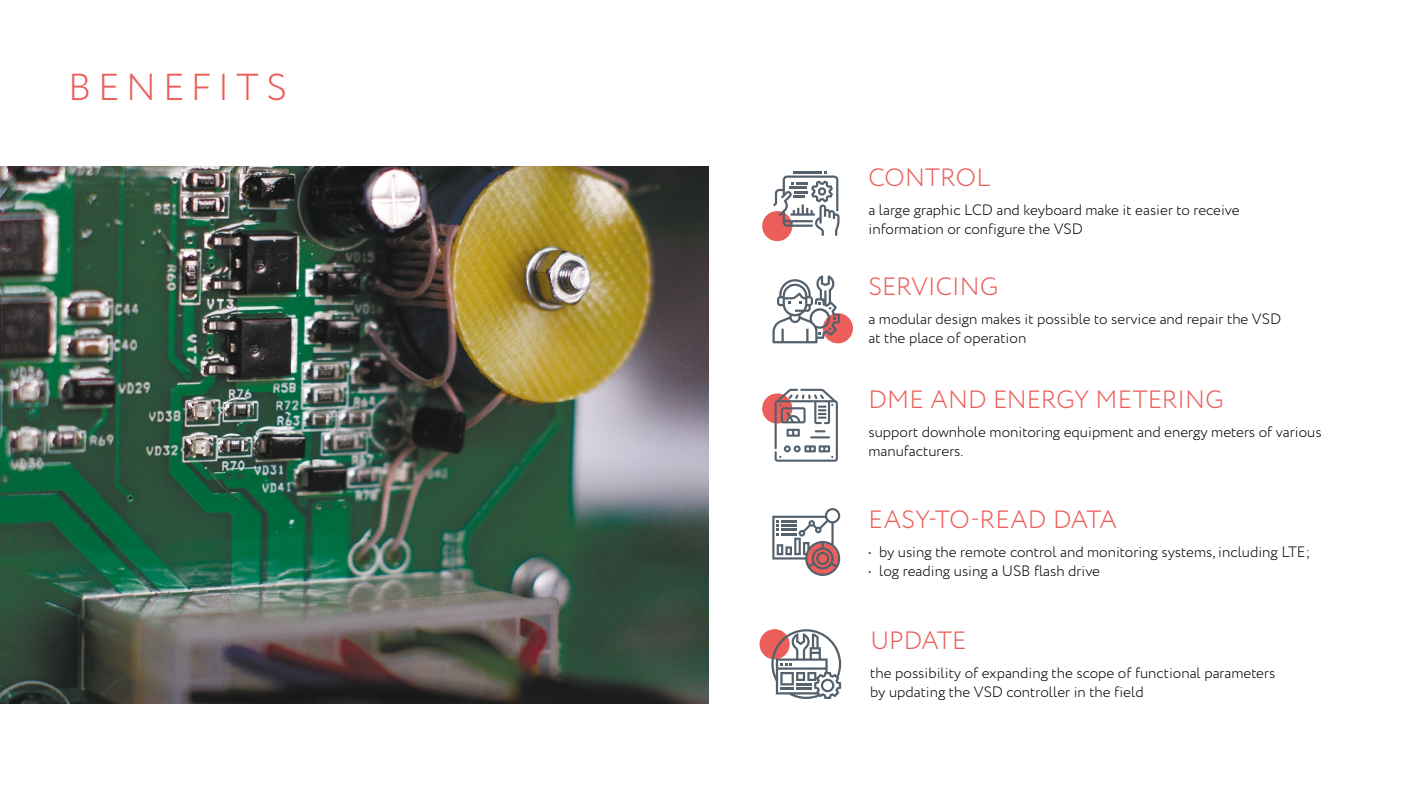
<style>
.page{position:relative;width:1418px;height:798px;background:#fff}
.page>*{position:absolute;margin:0;border:0;box-sizing:border-box;transform-origin:0 0}
.t1{font:300 37.5px "Circe";letter-spacing:.185em;color:#eb5e5a}
.t2{font:300 25px "Circe";color:#eb5e5a}
.t3{font:300 15px/18.8px "Circe";color:#000}
</style>
<div class="page">
<img style="left:0;top:167px;width:709px;height:536px">
<div style="left:759px;top:629px;width:30px;height:30px;background:#eb5e5a;border-radius:50%"></div>
<div style="left:762px;top:393px;width:30px;height:30px;background:#eb5e5a;border-radius:50%"></div>
<div style="left:822px;top:313px;width:31px;height:30px;background:#eb5e5a;border-radius:50%"></div>
<div style="left:762px;top:211px;width:30px;height:30px;background:#eb5e5a;border-radius:50%"></div>
<svg style="left:773px;top:171px;width:66px;height:64px"></svg>
<svg style="left:772px;top:275px;width:68px;height:68px"></svg>
<svg style="left:774px;top:388px;width:64px;height:73px"></svg>
<svg style="left:772px;top:508px;width:68px;height:67px"></svg>
<svg style="left:771px;top:629px;width:70px;height:69px"></svg>
<h1 class="t1" style="left:68px;top:62px;width:220px">BENEFITS</h1>
<h2 class="t2" style="left:868px;top:161px;width:123px">CONTROL</h2>
<p class="t3" style="left:868px;top:201px;width:372px">a large graphic LCD and keyboard make it easier to receive information or configure the VSD</p>
<h2 class="t2" style="left:868px;top:270px;width:131px">SERVICING</h2>
<p class="t3" style="left:868px;top:310px;width:414px">a modular design makes it possible to service and repair the VSD at the place of operation</p>
<h2 class="t2" style="left:868px;top:382px;width:356px">DME AND ENERGY METERING</h2>
<p class="t3" style="left:868px;top:423px;width:454px">support downhole monitoring equipment and energy meters of various manufacturers.</p>
<h2 class="t2" style="left:868px;top:502px;width:250px">EASY-TO-READ DATA</h2>
<p class="t3" style="left:868px;top:542px;width:443px">• by using the remote control and monitoring systems, including LTE;</p>
<p class="t3" style="left:868px;top:561px;width:233px">• log reading using a USB flash drive</p>
<h2 class="t2" style="left:870px;top:623px;width:98px">UPDATE</h2>
<p class="t3" style="left:870px;top:663px;width:406px">the possibility of expanding the scope of functional parameters by updating the VSD controller in the field</p>
</div>
